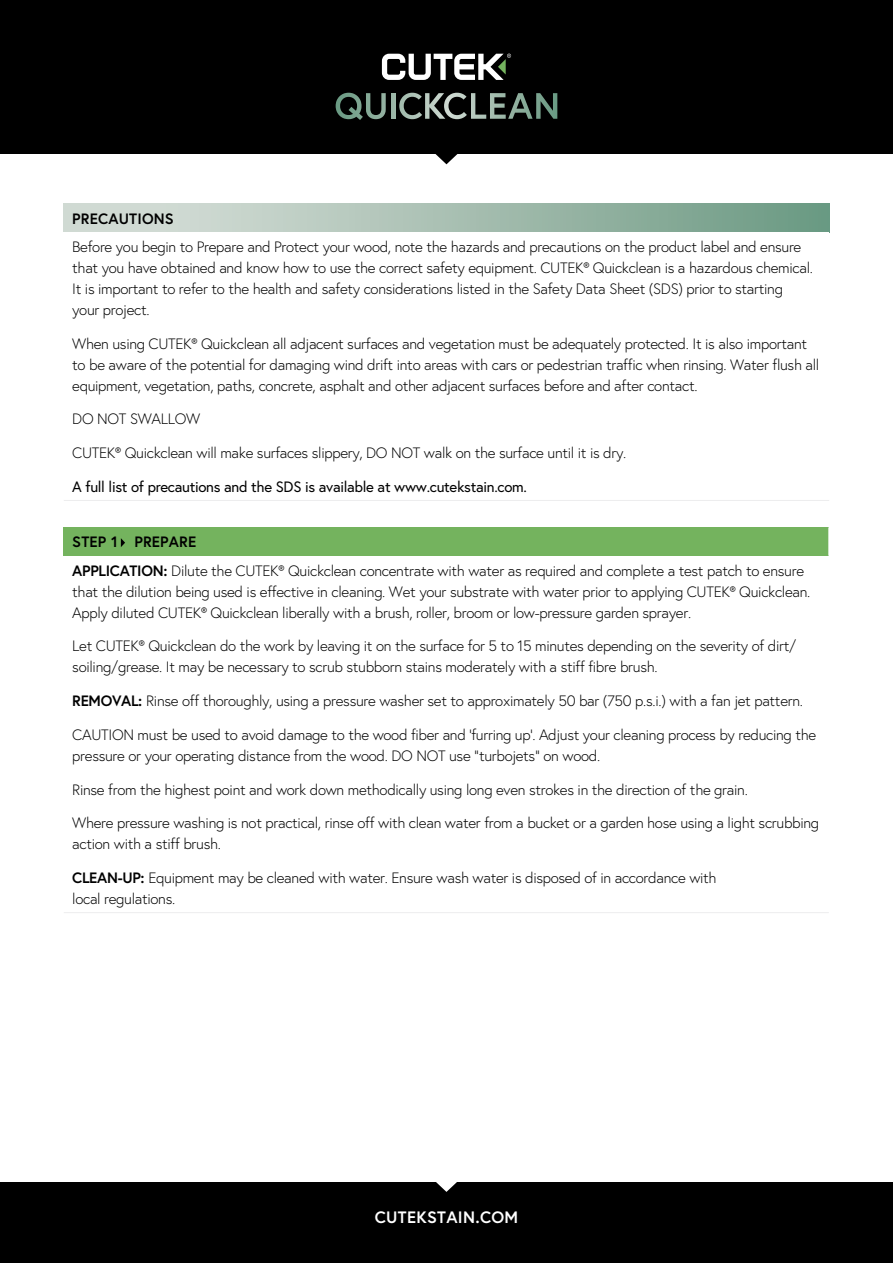
<style>
.page{position:relative;width:893px;height:1263px;background:#fff}
.page>*{position:absolute;margin:0;border:0;box-sizing:border-box;transform-origin:0 0}
.t1{font:700 16.5px "Europa";letter-spacing:.02em;color:#fff}
.t2{font:300 15px/21px "Europa";letter-spacing:-.02em;color:#000}
.t3{font:15px "Europa";letter-spacing:-.02em;color:#000}
.t4{font:700 15px "Europa";letter-spacing:.01em;color:#000}
.s1{font-weight:700}
</style>
<div class="page">
<div style="left:0;top:1182px;width:893px;height:81px;background:#000"></div>
<svg style="left:436px;top:1182px;width:21px;height:10px"></svg>
<div style="left:0;top:0;width:893px;height:153px;background:#000"></div>
<svg style="left:434px;top:153px;width:25px;height:11px"></svg>
<div style="left:64px;top:204px;width:765px;height:28px;background:linear-gradient(to right,#dfe3de,#6e9b84)"></div>
<hr style="left:64px;top:500px;width:765px;height:1px;background:#ededee">
<div style="left:64px;top:527px;width:765px;height:29px;background:#74b35e"></div>
<hr style="left:64px;top:912px;width:765px;height:1px;background:#ededee">
<svg style="left:828px;top:527px;width:1px;height:29px"></svg>
<svg style="left:121px;top:538px;width:4px;height:9px"></svg>
<svg style="left:382px;top:54px;width:129px;height:26px"></svg>
<svg style="left:336px;top:93px;width:50px;height:27px"></svg>
<div style="left:391px;top:93px;width:5px;height:26px;background:#9cb7a8"></div>
<svg style="left:399px;top:93px;width:158px;height:26px"></svg>
<p class="t4" style="left:72px;top:209px;width:103px">PRECAUTIONS</p>
<p class="t2" style="left:72px;top:236px;width:742px">Before you begin to Prepare and Protect your wood, note the hazards and precautions on the product label and ensure that you have obtained and know how to use the correct safety equipment. CUTEK® Quickclean is a hazardous chemical.<br>It is important to refer to the health and safety considerations listed in the Safety Data Sheet (SDS) prior to starting your project.</p>
<p class="t2" style="left:72px;top:333px;width:748px">When using CUTEK® Quickclean all adjacent surfaces and vegetation must be adequately protected. It is also important to be aware of the potential for damaging wind drift into areas with cars or pedestrian traffic when rinsing. Water flush all equipment, vegetation, paths, concrete, asphalt and other adjacent surfaces before and after contact.</p>
<p class="t2" style="left:72px;top:409px;width:130px">DO NOT SWALLOW</p>
<p class="t2" style="left:72px;top:442px;width:555px">CUTEK® Quickclean will make surfaces slippery, DO NOT walk on the surface until it is dry.</p>
<p class="t3" style="left:72px;top:478px;width:456px">A full list of precautions and the SDS is available at www.cutekstain.com.</p>
<p class="t2" style="left:72px;top:528px;width:733px;line-height:28.3px"><span class="s1">STEP 1 PREPARE<br>APPLICATION:</span> Dilute the CUTEK® Quickclean concentrate with water as required and complete a test patch to ensure</p>
<p class="t2" style="left:72px;top:581px;width:740px">that the dilution being used is effective in cleaning. Wet your substrate with water prior to applying CUTEK® Quickclean.<br>Apply diluted CUTEK® Quickclean liberally with a brush, roller, broom or low-pressure garden sprayer.</p>
<p class="t2" style="left:72px;top:636px;width:726px">Let CUTEK® Quickclean do the work by leaving it on the surface for 5 to 15 minutes depending on the severity of dirt/ soiling/grease. It may be necessary to scrub stubborn stains moderately with a stiff fibre brush.</p>
<p class="t2" style="left:72px;top:690px;width:732px"><span class="s1">REMOVAL:</span> Rinse off thoroughly, using a pressure washer set to approximately 50 bar (750 p.s.i.) with a fan jet pattern.</p>
<p class="t2" style="left:72px;top:724px;width:745px">CAUTION must be used to avoid damage to the wood fiber and ‘furring up’. Adjust your cleaning process by reducing the pressure or your operating distance from the wood. DO NOT use “turbojets” on wood.</p>
<p class="t2" style="left:72px;top:779px;width:677px">Rinse from the highest point and work down methodically using long even strokes in the direction of the grain.</p>
<p class="t2" style="left:72px;top:813px;width:748px">Where pressure washing is not practical, rinse off with clean water from a bucket or a garden hose using a light scrubbing action with a stiff brush.</p>
<p class="t2" style="left:72px;top:867px;width:646px"><span class="s1">CLEAN-UP:</span> Equipment may be cleaned with water. Ensure wash water is disposed of in accordance with local regulations.</p>
<p class="t1" style="left:375px;top:1207px;width:145px">CUTEKSTAIN.COM</p>
</div>
